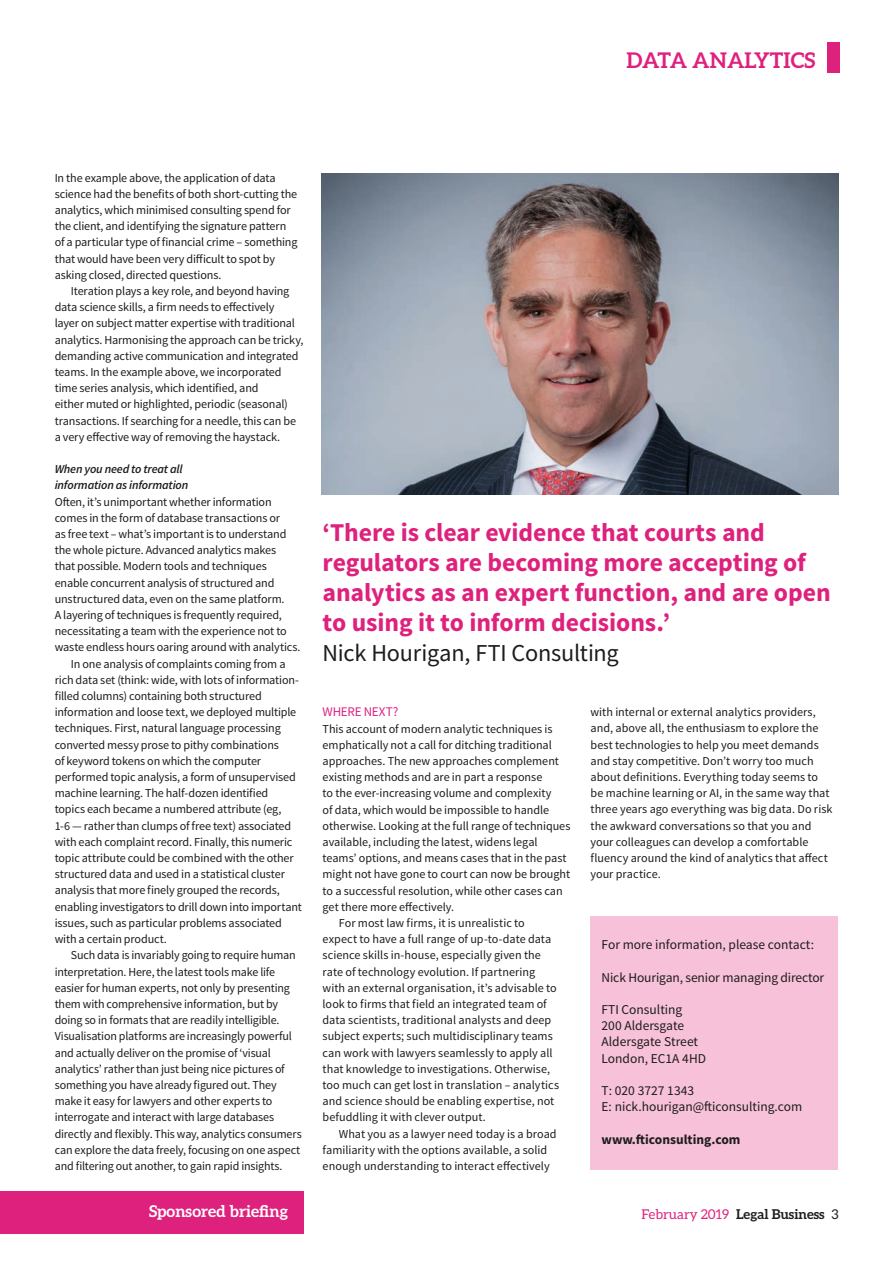
<style>
.page{position:relative;width:893px;height:1263px;background:#fff}
.page>*{position:absolute;margin:0;border:0;box-sizing:border-box;transform-origin:0 0}
.t1{font:700 25.65px/30px "Source Sans Pro";letter-spacing:-.005em;color:#df217e}
.t2{font:24.3px "Source Sans Pro";letter-spacing:-.01em;color:#1d1d1b}
.t3{font:700 21.6px "Aleo";color:#df217e}
.t4{font:700 16.2px "Aleo";color:#fff}
.t5{font:13.5px/16.2px "Source Sans Pro";color:#1d1d1b}
.t6{font:700 13.5px "Aleo";color:#1d1d1b}
.t7{font:700 13.5px "Source Sans Pro";color:#1d1d1b}
.t8{font:13.2px "Source Sans Pro";letter-spacing:-.02em;color:#df217e}
.t9{font:12.15px/16.2px "Source Sans Pro";letter-spacing:-.01em;color:#1d1d1b}
.t10{font:italic 600 12.15px/16.2px "Source Sans Pro";letter-spacing:-.015em;color:#1d1d1b}
.s1{font-weight:400;color:#df217e}
.s2{font-weight:400}
</style>
<div class="page">
<div style="left:827px;top:42px;width:13px;height:31px;background:#df217e"></div>
<div style="left:590px;top:916px;width:247px;height:254px;background:#f7c1d9"></div>
<div style="left:0;top:1192px;width:303px;height:42px;background:#df217e"></div>
<img style="left:322px;top:173px;width:517px;height:322px">
<h3 class="t3" style="left:627px;top:48px;width:190px">DATA ANALYTICS</h3>
<p class="t9" style="left:55px;top:170px;width:244px">In the example above, the application of data science had the benefits of both short-cutting the analytics, which minimised consulting spend for the client, and identifying the signature pattern of a particular type of financial crime – something that would have been very difficult to spot by asking closed, directed questions.</p>
<p class="t9" style="left:55px;top:283px;width:250px;text-indent:16px">Iteration plays a key role, and beyond having data science skills, a firm needs to effectively<br>layer on subject matter expertise with traditional analytics. Harmonising the approach can be tricky, demanding active communication and integrated teams. In the example above, we incorporated time series analysis, which identified, and<br>either muted or highlighted, periodic (seasonal) transactions. If searching for a needle, this can be a very effective way of removing the haystack.</p>
<p class="t10" style="left:55px;top:461px;width:135px">When you need to treat all information as information</p>
<p class="t9" style="left:55px;top:494px;width:218px">Often, it’s unimportant whether information</p>
<p class="t9" style="left:55px;top:510px;width:227px">comes in the form of database transactions or</p>
<p class="t9" style="left:55px;top:526px;width:233px">as free text – what’s important is to understand</p>
<p class="t9" style="left:55px;top:542px;width:223px">the whole picture. Advanced analytics makes</p>
<p class="t9" style="left:55px;top:558px;width:214px">that possible. Modern tools and techniques</p>
<p class="t9" style="left:55px;top:575px;width:221px">enable concurrent analysis of structured and</p>
<p class="t9" style="left:55px;top:591px;width:231px">unstructured data, even on the same platform.</p>
<p class="t9" style="left:55px;top:607px;width:229px">A layering of techniques is frequently required,</p>
<p class="t9" style="left:55px;top:623px;width:234px">necessitating a team with the experience not to</p>
<p class="t9" style="left:55px;top:639px;width:247px">waste endless hours oaring around with analytics.</p>
<p class="t9" style="left:71px;top:656px;width:216px">In one analysis of complaints coming from a</p>
<p class="t9" style="left:55px;top:672px;width:246px">rich data set (think: wide, with lots of information-</p>
<p class="t9" style="left:55px;top:688px;width:209px">filled columns) containing both structured</p>
<p class="t9" style="left:55px;top:704px;width:243px">information and loose text, we deployed multiple</p>
<p class="t9" style="left:55px;top:720px;width:228px">techniques. First, natural language processing</p>
<p class="t9" style="left:55px;top:737px;width:226px">converted messy prose to pithy combinations</p>
<p class="t9" style="left:55px;top:753px;width:208px">of keyword tokens on which the computer</p>
<p class="t9" style="left:55px;top:769px;width:243px">performed topic analysis, a form of unsupervised</p>
<p class="t9" style="left:55px;top:785px;width:215px">machine learning. The half-dozen identified</p>
<p class="t9" style="left:55px;top:801px;width:228px">topics each became a numbered attribute (eg,</p>
<p class="t9" style="left:55px;top:818px;width:238px">1-6 — rather than clumps of free text) associated</p>
<p class="t9" style="left:55px;top:834px;width:239px">with each complaint record. Finally, this numeric</p>
<p class="t9" style="left:55px;top:850px;width:241px">topic attribute could be combined with the other</p>
<p class="t9" style="left:55px;top:866px;width:232px">structured data and used in a statistical cluster</p>
<p class="t9" style="left:55px;top:882px;width:227px">analysis that more finely grouped the records,</p>
<p class="t9" style="left:55px;top:899px;width:249px">enabling investigators to drill down into important</p>
<p class="t9" style="left:55px;top:915px;width:229px">issues, such as particular problems associated</p>
<p class="t9" style="left:55px;top:931px;width:114px">with a certain product.</p>
<p class="t9" style="left:71px;top:947px;width:226px">Such data is invariably going to require human</p>
<p class="t9" style="left:55px;top:964px;width:222px">interpretation. Here, the latest tools make life</p>
<p class="t9" style="left:55px;top:980px;width:237px">easier for human experts, not only by presenting</p>
<p class="t9" style="left:55px;top:996px;width:225px">them with comprehensive information, but by</p>
<p class="t9" style="left:55px;top:1012px;width:226px">doing so in formats that are readily intelligible.</p>
<p class="t9" style="left:55px;top:1028px;width:239px">Visualisation platforms are increasingly powerful</p>
<p class="t9" style="left:55px;top:1045px;width:218px">and actually deliver on the promise of ‘visual</p>
<p class="t9" style="left:55px;top:1061px;width:232px">analytics’ rather than just being nice pictures of</p>
<p class="t9" style="left:55px;top:1077px;width:223px">something you have already figured out. They</p>
<p class="t9" style="left:55px;top:1093px;width:219px">make it easy for lawyers and other experts to</p>
<p class="t9" style="left:55px;top:1109px;width:221px">interrogate and interact with large databases</p>
<p class="t9" style="left:55px;top:1125px;width:248px">directly and flexibly. This way, analytics consumers</p>
<p class="t9" style="left:55px;top:1142px;width:247px">can explore the data freely, focusing on one aspect</p>
<p class="t9" style="left:55px;top:1158px;width:229px">and filtering out another, to gain rapid insights.</p>
<h3 class="t4" style="left:149px;top:1202px;width:141px">Sponsored briefing</h3>
<h1 class="t1" style="left:323px;top:518px;width:510px">‘There is clear evidence that courts and regulators are becoming more accepting of analytics as an expert function, and are open to using it to inform decisions.’</h1>
<h2 class="t2" style="left:323px;top:638px;width:298px">Nick Hourigan, FTI Consulting</h2>
<p class="t8" style="left:323px;top:704px;width:77px">WHERE NEXT?</p>
<p class="t9" style="left:323px;top:721px;width:231px">This account of modern analytic techniques is</p>
<p class="t9" style="left:323px;top:737px;width:231px">emphatically not a call for ditching traditional</p>
<p class="t9" style="left:323px;top:753px;width:238px">approaches. The new approaches complement</p>
<p class="t9" style="left:323px;top:769px;width:221px">existing methods and are in part a response</p>
<p class="t9" style="left:323px;top:785px;width:230px">to the ever-increasing volume and complexity</p>
<p class="t9" style="left:323px;top:802px;width:228px">of data, which would be impossible to handle</p>
<p class="t9" style="left:323px;top:818px;width:249px">otherwise. Looking at the full range of techniques</p>
<p class="t9" style="left:323px;top:834px;width:217px">available, including the latest, widens legal</p>
<p class="t9" style="left:323px;top:850px;width:246px">teams’ options, and means cases that in the past</p>
<p class="t9" style="left:323px;top:866px;width:249px">might not have gone to court can now be brought</p>
<p class="t9" style="left:323px;top:883px;width:242px">to a successful resolution, while other cases can</p>
<p class="t9" style="left:323px;top:899px;width:133px">get there more effectively.</p>
<p class="t9" style="left:339px;top:915px;width:188px">For most law firms, it is unrealistic to</p>
<p class="t9" style="left:323px;top:931px;width:230px">expect to have a full range of up-to-date data</p>
<p class="t9" style="left:323px;top:947px;width:220px">science skills in-house, especially given the</p>
<p class="t9" style="left:323px;top:963px;width:214px">rate of technology evolution. If partnering</p>
<p class="t9" style="left:323px;top:980px;width:236px">with an external organisation, it’s advisable to</p>
<p class="t9" style="left:323px;top:996px;width:226px">look to firms that field an integrated team of</p>
<p class="t9" style="left:323px;top:1012px;width:230px">data scientists, traditional analysts and deep</p>
<p class="t9" style="left:323px;top:1028px;width:232px">subject experts; such multidisciplinary teams</p>
<p class="t9" style="left:323px;top:1044px;width:231px">can work with lawyers seamlessly to apply all</p>
<p class="t9" style="left:323px;top:1061px;width:229px">that knowledge to investigations. Otherwise,</p>
<p class="t9" style="left:323px;top:1077px;width:238px">too much can get lost in translation – analytics</p>
<p class="t9" style="left:323px;top:1093px;width:233px">and science should be enabling expertise, not</p>
<p class="t9" style="left:323px;top:1109px;width:165px">befuddling it with clever output.</p>
<p class="t9" style="left:339px;top:1125px;width:219px">What you as a lawyer need today is a broad</p>
<p class="t9" style="left:323px;top:1142px;width:226px">familiarity with the options available, a solid</p>
<p class="t9" style="left:323px;top:1158px;width:229px">enough understanding to interact effectively</p>
<p class="t9" style="left:590px;top:704px;width:243px">with internal or external analytics providers, and, above all, the enthusiasm to explore the best technologies to help you meet demands and stay competitive. Don’t worry too much about definitions. Everything today seems to be machine learning or AI, in the same way that three years ago everything was big data. Do risk the awkward conversations so that you and your colleagues can develop a comfortable fluency around the kind of analytics that affect your practice.</p>
<p class="t5" style="left:602px;top:937px;width:214px">For more information, please contact:</p>
<p class="t5" style="left:602px;top:969px;width:224px">Nick Hourigan, senior managing director</p>
<p class="t5" style="left:602px;top:1002px;width:106px">FTI Consulting<br>200 Aldersgate<br>Aldersgate Street<br>London, EC1A 4HD</p>
<p class="t5" style="left:602px;top:1083px;width:202px">T: 020 3727 1343<br>E: nick.hourigan@fticonsulting.com</p>
<p class="t7" style="left:602px;top:1130px;width:140px">www.fticonsulting.com</p>
<p class="t6" style="left:641px;top:1206px;width:199px"><span class="s1">February 2019</span> Legal Business <span class="s2">3</span></p>
</div>
